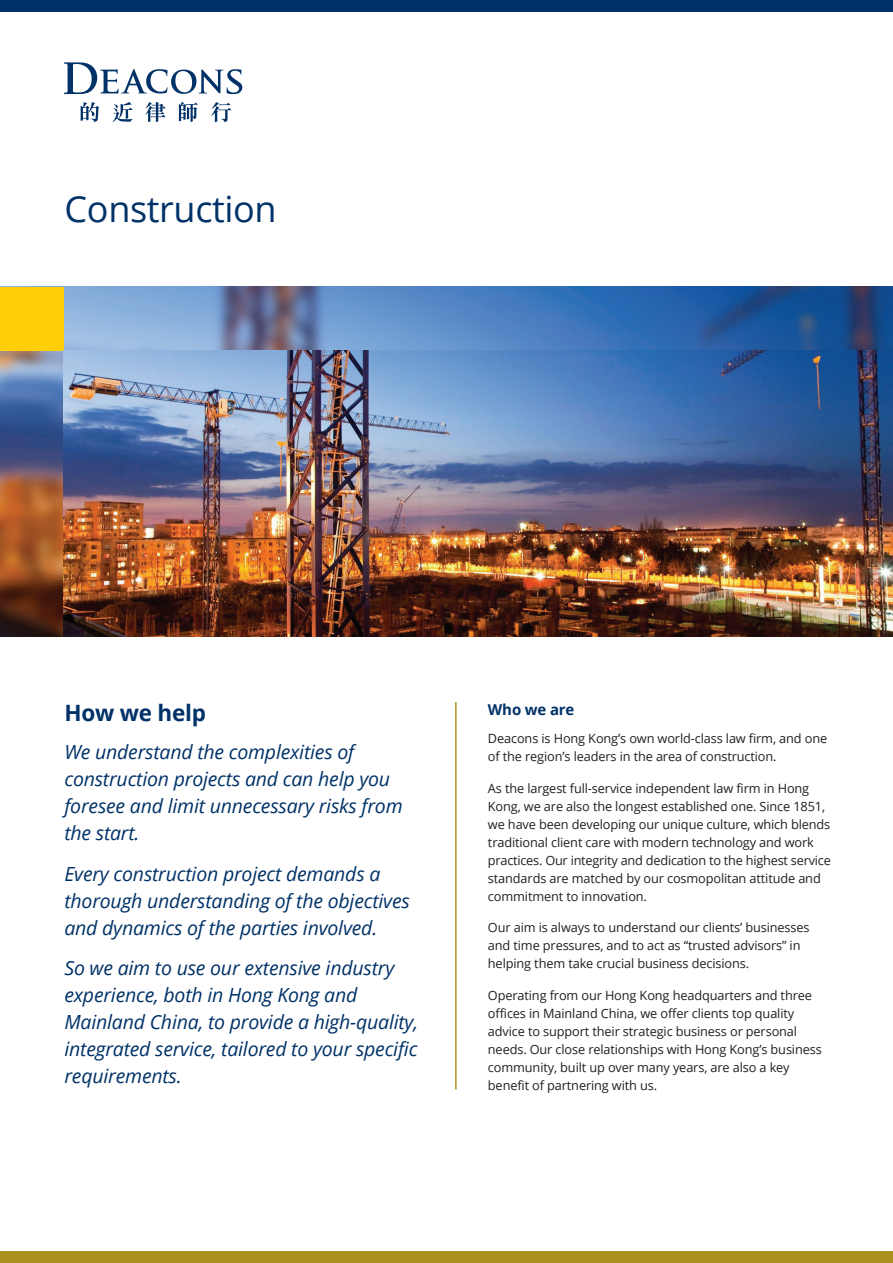
<style>
.page{position:relative;width:893px;height:1263px;background:#fff}
.page>*{position:absolute;margin:0;border:0;box-sizing:border-box;transform-origin:0 0}
.Main_Heading{font:36px "Open Sans";letter-spacing:-.01em;color:#003268}
.Subheading_1{font:700 22.5px "Open Sans";letter-spacing:-.01em;color:#003268}
.Intro_Text{font:italic 19.5px/27px "Open Sans";letter-spacing:-.01em;color:#003268}
.Subheading_2{font:700 15px "Open Sans";letter-spacing:-.01em;color:#003268}
.Body_Text_2{font:12.75px/18px "Open Sans";letter-spacing:-.01em;color:#231f20}
</style>
<div class="page">
<div style="left:0;top:0;width:893px;height:12px;background:#003268"></div>
<div style="left:0;top:1251px;width:893px;height:12px;background:#ac8f21"></div>
<svg style="left:64px;top:62px;width:179px;height:32px"></svg>
<svg style="left:80px;top:102px;width:19px;height:20px"></svg>
<svg style="left:145px;top:102px;width:21px;height:20px"></svg>
<svg style="left:179px;top:102px;width:19px;height:20px"></svg>
<svg style="left:211px;top:102px;width:20px;height:20px"></svg>
<svg style="left:113px;top:102px;width:20px;height:20px"></svg>
<hr style="left:455px;top:702px;width:2px;height:387px;background:#ac8f21">
<img style="left:0;top:287px;width:893px;height:349px">
<div style="left:0;top:287px;width:64px;height:64px;background:#fece08"></div>
<img style="left:64px;top:351px;width:829px;height:285px">
<p class="Main_Heading" style="left:65px;top:184px;width:214px">Construction</p>
<p class="Subheading_1" style="left:64px;top:697px;width:143px">How we help</p>
<p class="Intro_Text" style="left:64px;top:738px;width:340px">We understand the complexities of construction projects and can help you foresee and limit unnecessary risks from the start.</p>
<p class="Intro_Text" style="left:64px;top:860px;width:347px">Every construction project demands a thorough understanding of the objectives and dynamics of the parties involved.</p>
<p class="Intro_Text" style="left:64px;top:954px;width:355px">So we aim to use our extensive industry experience, both in Hong Kong and Mainland China, to provide a high-quality, integrated service, tailored to your specific requirements.</p>
<p class="Subheading_2" style="left:488px;top:699px;width:88px">Who we are</p>
<p class="Body_Text_2" style="left:488px;top:729px;width:341px">Deacons is Hong Kong’s own world-class law firm, and one of the region’s leaders in the area of construction.</p>
<p class="Body_Text_2" style="left:488px;top:778px;width:344px">As the largest full-service independent law firm in Hong Kong, we are also the longest established one. Since 1851, we have been developing our unique culture, which blends traditional client care with modern technology and work practices. Our integrity and dedication to the highest service standards are matched by our cosmopolitan attitude and commitment to innovation.</p>
<p class="Body_Text_2" style="left:488px;top:918px;width:323px">Our aim is always to understand our clients’ businesses and time pressures, and to act as “trusted advisors” in helping them take crucial business decisions.</p>
<p class="Body_Text_2" style="left:488px;top:985px;width:335px">Operating from our Hong Kong headquarters and three offices in Mainland China, we offer clients top quality advice to support their strategic business or personal needs. Our close relationships with Hong Kong’s business community, built up over many years, are also a key benefit of partnering with us.</p>
</div>
